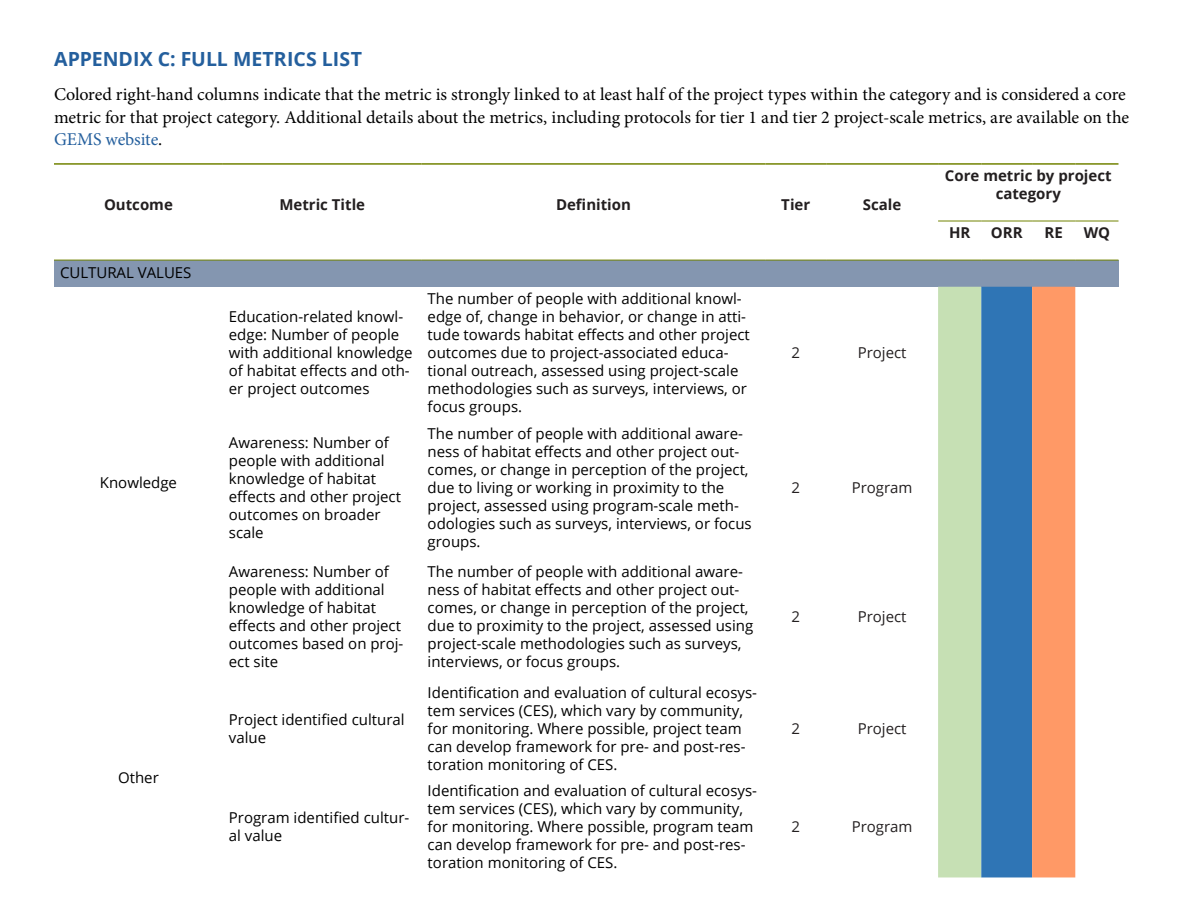
<style>
.page{position:relative;width:1188px;height:918px;background:#fff}
.page>*{position:absolute;margin:0;border:0;box-sizing:border-box;transform-origin:0 0}
.A-HEAD{font:700 19.5px "Open Sans";color:#245f9d}
.Body_text{font:18px/22.5px "Minion Pro";letter-spacing:-.005em;color:#000}
.t1{font:15px/18px "Open Sans";color:#000}
.t2{font:700 15px/18px "Open Sans";color:#231f20;text-align:center}
.t3{font:15px "Open Sans";color:#231f20}
.s1{color:#245f9d}
</style>
<div class="page">
<div style="left:54px;top:260px;width:1065px;height:27px;background:#8496b0"></div>
<svg style="left:938px;top:287px;width:137px;height:590px;background:#a0a29c"></svg>
<hr style="left:54px;top:260px;width:169px;height:1px;background:#728302">
<hr style="left:223px;top:260px;width:199px;height:1px;background:#728302">
<hr style="left:422px;top:260px;width:343px;height:1px;background:#728302">
<hr style="left:765px;top:260px;width:61px;height:1px;background:#728302">
<hr style="left:826px;top:260px;width:112px;height:1px;background:#728302">
<hr style="left:938px;top:260px;width:43px;height:1px;background:#728302">
<hr style="left:981px;top:260px;width:51px;height:1px;background:#728302">
<hr style="left:1032px;top:260px;width:43px;height:1px;background:#728302">
<hr style="left:1075px;top:260px;width:44px;height:1px;background:#728302">
<hr style="left:54px;top:163px;width:169px;height:2px;background:#728302">
<hr style="left:223px;top:163px;width:199px;height:2px;background:#728302">
<hr style="left:422px;top:163px;width:343px;height:2px;background:#728302">
<hr style="left:765px;top:163px;width:61px;height:2px;background:#728302">
<hr style="left:826px;top:163px;width:112px;height:2px;background:#728302">
<hr style="left:938px;top:163px;width:43px;height:2px;background:#728302">
<hr style="left:981px;top:163px;width:51px;height:2px;background:#728302">
<hr style="left:1032px;top:163px;width:43px;height:2px;background:#728302">
<hr style="left:1075px;top:163px;width:44px;height:2px;background:#728302">
<hr style="left:938px;top:221px;width:43px;height:1px;background:#728302">
<hr style="left:981px;top:221px;width:51px;height:1px;background:#728302">
<hr style="left:1032px;top:221px;width:43px;height:1px;background:#728302">
<hr style="left:1075px;top:221px;width:44px;height:1px;background:#728302">
<p class="A-HEAD" style="left:54px;top:45px;width:309px">APPENDIX C: FULL METRICS LIST</p>
<p class="Body_text" style="left:54px;top:83px;width:1077px">Colored right-hand columns indicate that the metric is strongly linked to at least half of the project types within the category and is considered a core metric for that project category. Additional details about the metrics, including protocols for tier 1 and tier 2 project-scale metrics, are available on the<br><span class="s1">GEMS website</span>.</p>
<p class="t2" style="left:104px;top:195px;width:70px">Outcome</p>
<p class="t2" style="left:279px;top:195px;width:87px">Metric Title</p>
<p class="t2" style="left:556px;top:195px;width:76px">Definition</p>
<p class="t2" style="left:781px;top:195px;width:30px">Tier</p>
<p class="t2" style="left:863px;top:195px;width:40px">Scale</p>
<p class="t1" style="left:60px;top:263px;width:133px">CULTURAL VALUES</p>
<p class="t1" style="left:100px;top:473px;width:79px">Knowledge</p>
<p class="t1" style="left:118px;top:768px;width:42px">Other</p>
<p class="t1" style="left:229px;top:307px;width:185px">Education-related knowl&shy;edge: Number of people with additional knowledge of habitat effects and oth&shy;er project outcomes</p>
<p class="t1" style="left:428px;top:289px;width:324px">The number of people with additional knowl&shy;edge of, change in behavior, or change in atti&shy;tude towards habitat effects and other project outcomes due to project-associated educa&shy;tional outreach, assessed using project-scale methodologies such as surveys, interviews, or focus groups.</p>
<p class="t1" style="left:229px;top:433px;width:174px">Awareness: Number of people with additional knowledge of habitat effects and other project outcomes on broader scale</p>
<p class="t1" style="left:428px;top:424px;width:326px">The number of people with additional aware&shy;ness of habitat effects and other project out&shy;comes, or change in perception of the project, due to living or working in proximity to the project, assessed using program-scale meth&shy;odologies such as surveys, interviews, or focus groups.</p>
<p class="t1" style="left:229px;top:562px;width:176px">Awareness: Number of people with additional knowledge of habitat effects and other project outcomes based on proj&shy;ect site</p>
<p class="t1" style="left:428px;top:562px;width:327px">The number of people with additional aware&shy;ness of habitat effects and other project out&shy;comes, or change in perception of the project, due to proximity to the project, assessed using project-scale methodologies such as surveys, interviews, or focus groups.</p>
<p class="t1" style="left:229px;top:710px;width:177px">Project identified cultural value</p>
<p class="t1" style="left:229px;top:808px;width:182px">Program identified cultur&shy;al value</p>
<p class="t1" style="left:428px;top:683px;width:331px">Identification and evaluation of cultural ecosys&shy;tem services (CES), which vary by community, for monitoring. Where possible, project team can develop framework for pre- and post-res&shy;toration monitoring of CES.</p>
<p class="t1" style="left:428px;top:781px;width:331px">Identification and evaluation of cultural ecosys&shy;tem services (CES), which vary by community, for monitoring. Where possible, program team can develop framework for pre- and post-res&shy;toration monitoring of CES.</p>
<p class="t3" style="left:791px;top:342px;width:10px">2</p>
<p class="t3" style="left:858px;top:342px;width:50px">Project</p>
<p class="t3" style="left:791px;top:477px;width:10px">2</p>
<p class="t3" style="left:852px;top:477px;width:62px">Program</p>
<p class="t3" style="left:791px;top:607px;width:10px">2</p>
<p class="t3" style="left:858px;top:607px;width:50px">Project</p>
<p class="t3" style="left:791px;top:718px;width:10px">2</p>
<p class="t3" style="left:858px;top:718px;width:50px">Project</p>
<p class="t3" style="left:791px;top:817px;width:10px">2</p>
<p class="t3" style="left:852px;top:817px;width:62px">Program</p>
<p class="t2" style="left:945px;top:167px;width:168px">Core metric by project category</p>
<p class="t2" style="left:949px;top:224px;width:23px">HR</p>
<p class="t2" style="left:991px;top:224px;width:33px">ORR</p>
<p class="t2" style="left:1045px;top:224px;width:20px">RE</p>
<p class="t2" style="left:1084px;top:224px;width:28px">WQ</p>
</div>
